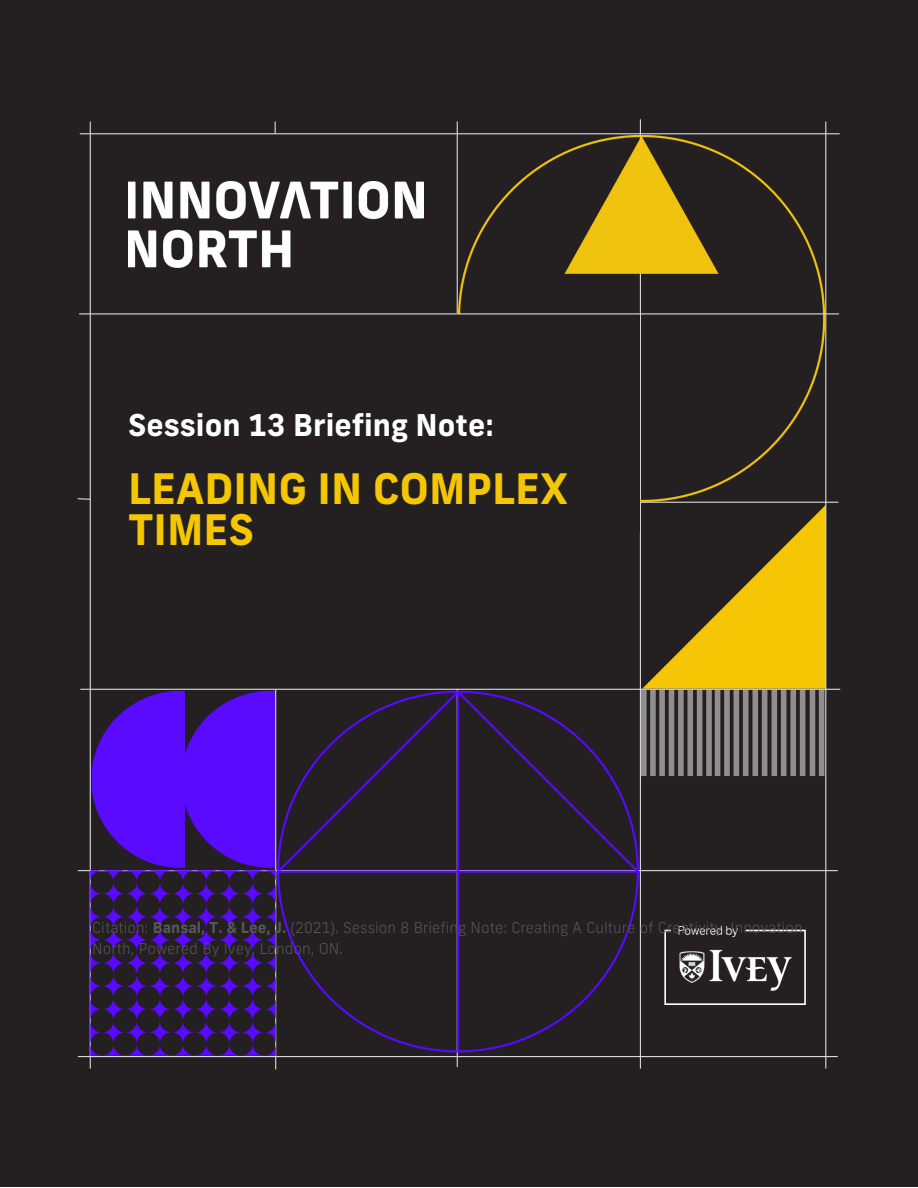
<style>
.page{position:relative;width:918px;height:1188px;background:#fff}
.page>*{position:absolute;margin:0;border:0;box-sizing:border-box;transform-origin:0 0}
.t1{font:700 42px/41.7px "Frank New";color:#f4c603}
.t2{font:700 30px "Frank New";color:#fff}
.t3{font:300 15px/20.2px "Frank New";color:#585659}
.s1{font-weight:700}
</style>
<div class="page">
<div style="left:0;top:0;width:918px;height:1187px;background:#241f21"></div>
<img style="left:128px;top:182px;width:296px;height:85px">
<hr style="left:641px;top:502px;width:197px;height:1px;background:#d9d9d9">
<hr style="left:457px;top:122px;width:1px;height:191px;background:#d9d9d9">
<svg style="left:77px;top:498px;width:13px;height:2px"></svg>
<div style="left:724px;top:690px;width:6px;height:86px;background:#918e8f"></div>
<div style="left:715px;top:690px;width:5px;height:86px;background:#918e8f"></div>
<div style="left:743px;top:690px;width:6px;height:86px;background:#918e8f"></div>
<div style="left:734px;top:690px;width:5px;height:86px;background:#918e8f"></div>
<div style="left:706px;top:690px;width:6px;height:86px;background:#918e8f"></div>
<div style="left:697px;top:690px;width:5px;height:86px;background:#918e8f"></div>
<div style="left:687px;top:690px;width:6px;height:86px;background:#918e8f"></div>
<div style="left:678px;top:690px;width:6px;height:86px;background:#918e8f"></div>
<div style="left:669px;top:690px;width:5px;height:86px;background:#918e8f"></div>
<div style="left:650px;top:690px;width:6px;height:86px;background:#918e8f"></div>
<div style="left:641px;top:690px;width:6px;height:86px;background:#918e8f"></div>
<div style="left:762px;top:690px;width:5px;height:86px;background:#918e8f"></div>
<div style="left:752px;top:690px;width:6px;height:86px;background:#918e8f"></div>
<div style="left:781px;top:690px;width:5px;height:86px;background:#918e8f"></div>
<div style="left:771px;top:690px;width:6px;height:86px;background:#918e8f"></div>
<div style="left:800px;top:690px;width:5px;height:86px;background:#918e8f"></div>
<div style="left:790px;top:690px;width:6px;height:86px;background:#918e8f"></div>
<div style="left:810px;top:690px;width:5px;height:86px;background:#918e8f"></div>
<hr style="left:457px;top:689px;width:1px;height:378px;background:#d9d9d9">
<img style="left:92px;top:690px;width:90px;height:178px">
<hr style="left:640px;top:120px;width:1px;height:948px;background:#d9d9d9">
<img style="left:458px;top:136px;width:366px;height:365px">
<div style="left:420px;top:314px;width:220px;height:219px;background:#241f21"></div>
<hr style="left:78px;top:870px;width:759px;height:1px;background:#d9d9d9">
<hr style="left:78px;top:1056px;width:759px;height:1px;background:#d9d9d9">
<hr style="left:80px;top:313px;width:759px;height:1px;background:#d9d9d9">
<hr style="left:80px;top:133px;width:759px;height:1px;background:#d9d9d9">
<hr style="left:90px;top:122px;width:1px;height:946px;background:#d9d9d9">
<div style="left:659px;top:690px;width:6px;height:86px;background:#918e8f"></div>
<svg style="left:642px;top:505px;width:183px;height:184px"></svg>
<hr style="left:825px;top:122px;width:1px;height:946px;background:#d9d9d9">
<img style="left:276px;top:690px;width:369px;height:366px">
<div style="left:819px;top:690px;width:5px;height:86px;background:#918e8f"></div>
<hr style="left:275px;top:690px;width:1px;height:379px;background:#d9d9d9">
<img style="left:182px;top:690px;width:93px;height:178px">
<hr style="left:81px;top:689px;width:759px;height:1px;background:#d9d9d9">
<img style="left:665px;top:927px;width:141px;height:77px">
<img style="left:91px;top:870px;width:185px;height:186px">
<p class="t2" style="left:128px;top:413px;width:367px">Session 13 Briefing Note:</p>
<p class="t1" style="left:128px;top:471px;width:442px">LEADING IN COMPLEX<br>TIMES</p>
<p class="t3" style="left:92px;top:919px;width:712px">Citation: <span class="s1">Bansal, T. &amp; Lee, J.</span> (2021). Session 8 Briefing Note: Creating A Culture of Creativity. Innovation<br>North, Powered By Ivey, London, ON.</p>
</div>
